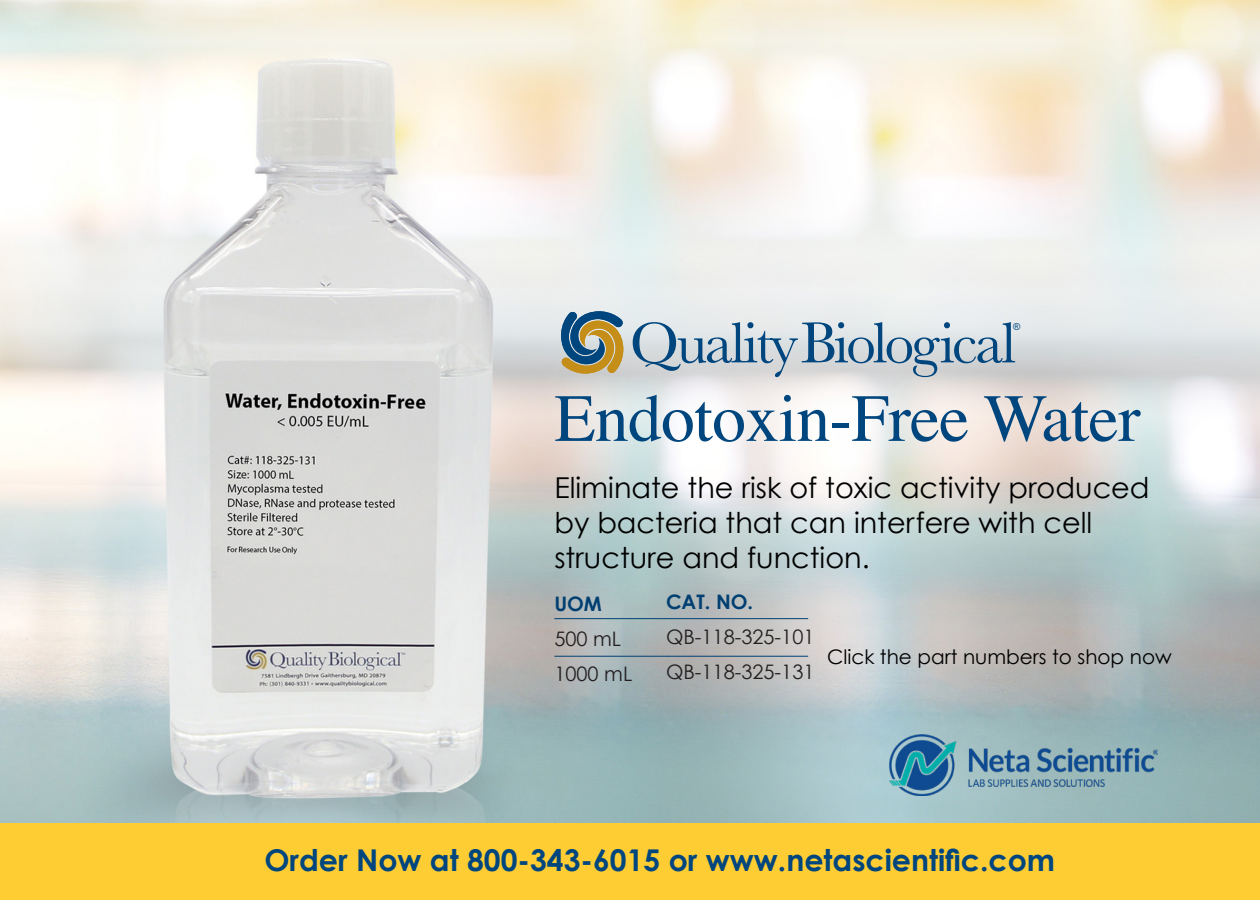
<style>
.page{position:relative;width:1260px;height:900px;background:#fff}
.page>*{position:absolute;margin:0;border:0;box-sizing:border-box;transform-origin:0 0}
.t1{font:67.5px "Times";letter-spacing:-.01em;color:#00467e}
.t2{font:700 30px "Century Gothic";color:#00467e}
.t3{font:28.75px/35px "Century Gothic";color:#000}
.t4{font:20px "Century Gothic";color:#231f20}
.t5{font:20px "Century Gothic";color:#000}
.t6{font:700 20px "Century Gothic";color:#003f72}
.t7{font:9.75px "Arial";color:#00467e}
</style>
<div class="page">
<img style="left:0;top:0;width:1260px;height:824px">
<div style="left:0;top:824px;width:1260px;height:76px;background:#fecd33"></div>
<hr style="left:554px;top:618px;width:254px;height:1px;background:#003f72">
<hr style="left:554px;top:656px;width:254px;height:1px;background:#003f72">
<svg style="left:561px;top:311px;width:62px;height:63px;background:#828873"></svg>
<svg style="left:633px;top:322px;width:382px;height:55px;background:#afbfcc"></svg>
<img style="left:889px;top:735px;width:268px;height:61px">
<p class="t7" style="left:1013px;top:321px;width:9px">®</p>
<p class="t1" style="left:554px;top:355px;width:588px">Endotoxin-Free Water</p>
<p class="t3" style="left:554px;top:470px;width:597px">Eliminate the risk of toxic activity produced by bacteria that can interfere with cell structure and function.</p>
<p class="t6" style="left:554px;top:591px;width:49px">UOM</p>
<p class="t4" style="left:554px;top:626px;width:68px">500 mL</p>
<p class="t4" style="left:554px;top:661px;width:79px">1000 mL</p>
<p class="t6" style="left:666px;top:589px;width:89px">CAT. NO.</p>
<p class="t4" style="left:666px;top:625px;width:150px">QB-118-325-101</p>
<p class="t4" style="left:666px;top:660px;width:150px">QB-118-325-131</p>
<p class="t5" style="left:827px;top:642px;width:346px">Click the part numbers to shop now</p>
<p class="t2" style="left:264px;top:842px;width:792px">Order Now at 800-343-6015 or www.netascientific.com</p>
</div>
